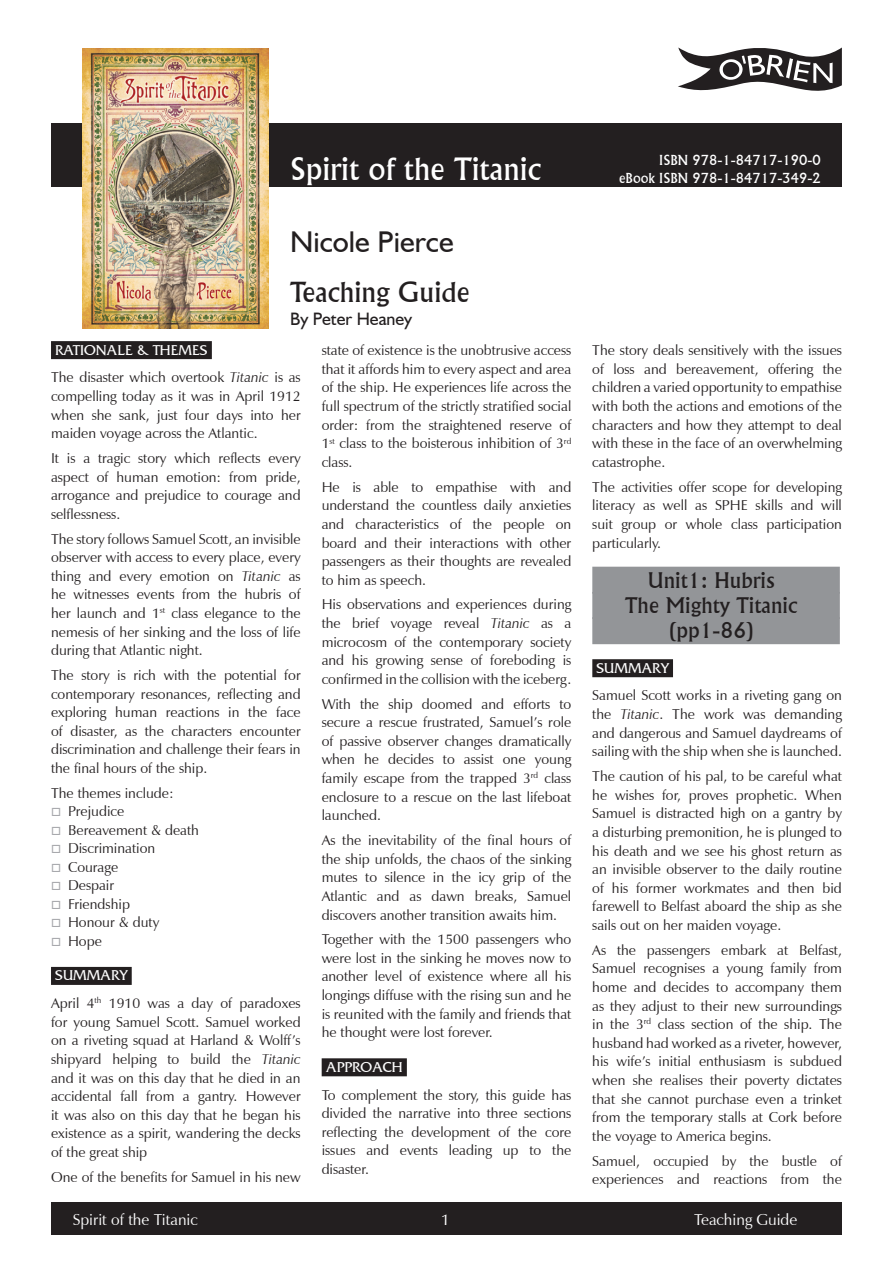
<style>
.page{position:relative;width:893px;height:1263px;background:#fff}
.page>*{position:absolute;margin:0;border:0;box-sizing:border-box;transform-origin:0 0}
.P1_Heading{font:30px "Flareserif 821 BT";color:#fff}
.P1_Author{font:30px "Humanist 521 BT";color:#231f20}
.P1_A_Classroom_Ex{font:27px "Flareserif 821 BT";color:#231f20}
.UNITS{font:21px/25.2px "Flareserif 821 BT";color:#231f20;text-align:center}
.P1_Guide_author{font:18px "Humanist 521 BT";color:#231f20}
.Z_FOOTER{font:15.75px "Zapf Humanist 601 BT";color:#fff}
.SUBHEADING{font:15px "France Plain";color:#fff}
.Body_Text{font:14.25px/18.6px "Zapf Humanist 601 BT";color:#231f20;text-align:justify}
.isbn{font:13.5px "Flareserif 821 BT";color:#fff}
.s1{font-style:italic}
</style>
<div class="page">
<div style="left:51px;top:1202px;width:791px;height:33px;background:#231f20"></div>
<div style="left:51px;top:123px;width:791px;height:64px;background:#231f20"></div>
<img style="left:83px;top:48px;width:186px;height:281px">
<svg style="left:678px;top:47px;width:164px;height:44px"></svg>
<div style="left:51px;top:341px;width:161px;height:18px;background:#231f20"></div>
<div style="left:51px;top:967px;width:81px;height:18px;background:#231f20"></div>
<div style="left:322px;top:1058px;width:85px;height:18px;background:#231f20"></div>
<div style="left:592px;top:567px;width:248px;height:27px;background:#939598"></div>
<div style="left:592px;top:592px;width:248px;height:27px;background:#939598"></div>
<div style="left:592px;top:617px;width:248px;height:27px;background:#939598"></div>
<div style="left:592px;top:659px;width:81px;height:18px;background:#231f20"></div>
<p class="P1_Heading" style="left:290px;top:151px;width:252px">Spirit of the Titanic</p>
<p class="isbn" style="left:659px;top:152px;width:163px">ISBN 978-1-84717-190-0</p>
<p class="isbn" style="left:619px;top:170px;width:203px">eBook ISBN 978-1-84717-349-2</p>
<p class="P1_Author" style="left:290px;top:224px;width:165px">Nicole Pierce</p>
<p class="P1_A_Classroom_Ex" style="left:290px;top:276px;width:181px">Teaching Guide</p>
<p class="P1_Guide_author" style="left:290px;top:307px;width:124px">By Peter Heaney</p>
<p class="SUBHEADING" style="left:55px;top:341px;width:154px">RATIONALE &amp; THEMES</p>
<p class="Body_Text" style="left:51px;top:368px;width:251px">The disaster which overtook <span class="s1">Titanic</span> is as compelling today as it was in April 1912 when she sank, just four days into her maiden voyage across the Atlantic.</p>
<p class="Body_Text" style="left:51px;top:449px;width:251px">It is a tragic story which reflects every aspect of human emotion: from pride, arrogance and prejudice to courage and selflessness.</p>
<p class="Body_Text" style="left:51px;top:529px;width:251px">The story follows Samuel Scott, an invisible observer with access to every place, every thing and every emotion on <span class="s1">Titanic</span> as he witnesses events from the hubris of her launch and 1<sup>st</sup> class elegance to the nemesis of her sinking and the loss of life during that Atlantic night.</p>
<p class="Body_Text" style="left:51px;top:666px;width:251px">The story is rich with the potential for contemporary resonances, reflecting and exploring human reactions in the face of disaster, as the characters encounter discrimination and challenge their fears in the final hours of the ship.</p>
<p class="Body_Text" style="left:51px;top:783px;width:124px">The themes include:</p>
<p class="Body_Text" style="left:68px;top:802px;width:58px">Prejudice</p>
<p class="Body_Text" style="left:68px;top:820px;width:132px">Bereavement &amp; death</p>
<p class="Body_Text" style="left:68px;top:839px;width:89px">Discrimination</p>
<p class="Body_Text" style="left:68px;top:858px;width:52px">Courage</p>
<p class="Body_Text" style="left:68px;top:876px;width:48px">Despair</p>
<p class="Body_Text" style="left:68px;top:895px;width:63px">Friendship</p>
<p class="Body_Text" style="left:68px;top:913px;width:93px">Honour &amp; duty</p>
<p class="Body_Text" style="left:68px;top:932px;width:35px">Hope</p>
<p class="SUBHEADING" style="left:55px;top:967px;width:74px">SUMMARY</p>
<p class="Body_Text" style="left:51px;top:994px;width:251px">April 4<sup>th</sup> 1910 was a day of paradoxes for young Samuel Scott. Samuel worked on a riveting squad at Harland &amp; Wolff’s shipyard helping to build the <span class="s1">Titanic </span>and it was on this day that he died in an accidental fall from a gantry. However it was also on this day that he began his existence as a spirit, wandering the decks of the great ship</p>
<p class="Body_Text" style="left:51px;top:1167px;width:251px">One of the benefits for Samuel in his new</p>
<p class="Body_Text" style="left:322px;top:341px;width:251px">state of existence is the unobtrusive access that it affords him to every aspect and area of the ship. He experiences life across the full spectrum of the strictly stratified social order: from the straightened reserve of 1<sup>st</sup> class to the boisterous inhibition of 3<sup>rd </sup>class.</p>
<p class="Body_Text" style="left:322px;top:477px;width:251px">He is able to empathise with and understand the countless daily anxieties and characteristics of the people on board and their interactions with other passengers as their thoughts are revealed to him as speech.</p>
<p class="Body_Text" style="left:322px;top:595px;width:251px">His observations and experiences during the brief voyage reveal <span class="s1">Titanic</span> as a microcosm of the contemporary society and his growing sense of foreboding is confirmed in the collision with the iceberg.</p>
<p class="Body_Text" style="left:322px;top:694px;width:251px">With the ship doomed and efforts to secure a rescue frustrated, Samuel’s role of passive observer changes dramatically when he decides to assist one young family escape from the trapped 3<sup>rd</sup> class enclosure to a rescue on the last lifeboat launched.</p>
<p class="Body_Text" style="left:322px;top:831px;width:251px">As the inevitability of the final hours of the ship unfolds, the chaos of the sinking mutes to silence in the icy grip of the Atlantic and as dawn breaks, Samuel discovers another transition awaits him.</p>
<p class="Body_Text" style="left:322px;top:930px;width:251px">Together with the 1500 passengers who were lost in the sinking he moves now to another level of existence where all his longings diffuse with the rising sun and he is reunited with the family and friends that he thought were lost forever.</p>
<p class="SUBHEADING" style="left:326px;top:1059px;width:78px">APPROACH</p>
<p class="Body_Text" style="left:322px;top:1085px;width:251px">To complement the story, this guide has divided the narrative into three sections reflecting the development of the core issues and events leading up to the disaster.</p>
<p class="Body_Text" style="left:592px;top:341px;width:251px">The story deals sensitively with the issues of loss and bereavement, offering the children a varied opportunity to empathise with both the actions and emotions of the characters and how they attempt to deal with these in the face of an overwhelming catastrophe.</p>
<p class="Body_Text" style="left:592px;top:477px;width:251px">The activities offer scope for developing literacy as well as SPHE skills and will suit group or whole class participation particularly.</p>
<p class="UNITS" style="left:625px;top:567px;width:174px">Unit1: Hubris<br>The Mighty Titanic (pp1-86)</p>
<p class="SUBHEADING" style="left:596px;top:659px;width:74px">SUMMARY</p>
<p class="Body_Text" style="left:592px;top:686px;width:251px">Samuel Scott works in a riveting gang on the <span class="s1">Titanic</span>. The work was demanding and dangerous and Samuel daydreams of sailing with the ship when she is launched.</p>
<p class="Body_Text" style="left:592px;top:767px;width:251px">The caution of his pal, to be careful what he wishes for, proves prophetic. When Samuel is distracted high on a gantry by a disturbing premonition, he is plunged to his death and we see his ghost return as an invisible observer to the daily routine of his former workmates and then bid farewell to Belfast aboard the ship as she sails out on her maiden voyage.</p>
<p class="Body_Text" style="left:592px;top:940px;width:251px">As the passengers embark at Belfast, Samuel recognises a young family from home and decides to accompany them as they adjust to their new surroundings in the 3<sup>rd</sup> class section of the ship. The husband had worked as a riveter, however, his wife’s initial enthusiasm is subdued when she realises their poverty dictates that she cannot purchase even a trinket from the temporary stalls at Cork before the voyage to America begins.</p>
<p class="Body_Text" style="left:592px;top:1151px;width:251px">Samuel, occupied by the bustle of experiences and reactions from the</p>
<p class="Z_FOOTER" style="left:73px;top:1210px;width:127px">Spirit of the Titanic</p>
<p class="Z_FOOTER" style="left:441px;top:1210px;width:10px">1</p>
<p class="Z_FOOTER" style="left:694px;top:1210px;width:105px">Teaching Guide</p>
</div>
